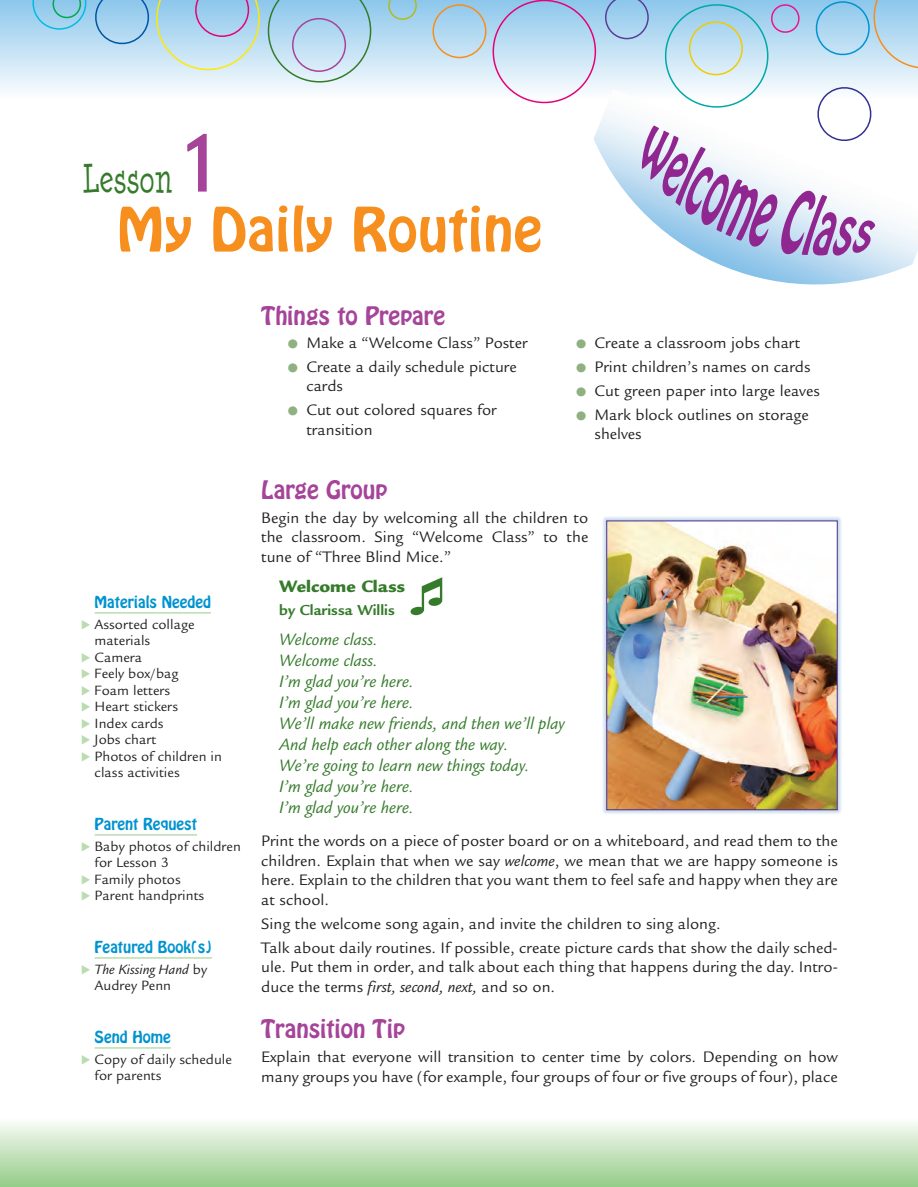
<style>
.page{position:relative;width:918px;height:1187px;background:#fff}
.page>*{position:absolute;margin:0;border:0;box-sizing:border-box;transform-origin:0 0}
.t1{font:700 90px "Legacy Sans";color:#a54499;scale:.75 1}
.t2{font:54px "Hobo Std";letter-spacing:.01em;color:#f68f1e}
.t3{font:36px "Minya Nouvelle";color:#357b2b;scale:.75 1}
.t4{font:22.5px "Hobo Std";color:#a54499}
.t5{font:italic 18px/21px "Legacy Sans";color:#357b2b}
.t6{font:900 18px "Legacy Sans";color:#357b2b}
.t7{font:16.5px/19.5px "Legacy Sans";color:#231f20}
.t8{font:700 15.75px "Legacy Sans";color:#357b2b}
.t9{font:14.7px/16.5px "Legacy Sans";color:#231f20}
.t10{font:14.7px "Hobo Std";color:#0093d0}
.t11{font:italic 14.7px/16.5px "Legacy Sans";color:#231f20}
.s1{font-style:normal}
.s2{font-style:italic}
</style>
<div class="page">
<div style="left:0;top:1117px;width:917px;height:70px;background:linear-gradient(to bottom,#fdfdfc,#96cc89)"></div>
<div style="left:0;top:0;width:917px;height:99px;background:linear-gradient(to bottom,#8ec5e6,#fcfdfe)"></div>
<div style="left:432px;top:4px;width:54px;height:54px;border:2px solid #f68e1e;border-radius:50%"></div>
<svg style="left:267px;top:0;width:104px;height:83px;background:#b4d7e9"></svg>
<div style="left:292px;top:18px;width:54px;height:54px;border:2px solid #a54499;border-radius:50%"></div>
<svg style="left:31px;top:0;width:229px;height:70px;background:#b1d6ea"></svg>
<svg style="left:385px;top:0;width:32px;height:23px"></svg>
<div style="left:601px;top:516px;width:240px;height:298px;background:#0155a5;opacity:.5"></div>
<img style="left:605px;top:520px;width:232px;height:290px">
<hr style="left:95px;top:612px;width:116px;height:2px;background:#baddb0">
<hr style="left:95px;top:834px;width:102px;height:2px;background:#baddb0">
<hr style="left:95px;top:957px;width:117px;height:2px;background:#baddb0">
<hr style="left:95px;top:1047px;width:76px;height:2px;background:#baddb0">
<img style="left:702px;top:256px;width:214px;height:29px">
<svg style="left:486px;top:0;width:432px;height:256px"></svg>
<h1 class="t1" style="left:182px;top:111px;width:52px">1</h1>
<h2 class="t2" style="left:117px;top:192px;width:426px">My Daily Routine</h2>
<h3 class="t3" style="left:81px;top:157px;width:122px">Lesson</h3>
<h3 class="t4" style="left:261px;top:300px;width:185px">Things to Prepare</h3>
<p class="t7" style="left:306px;top:331px;width:223px;line-height:24px">Make a “Welcome Class” Poster<br>Create a daily schedule picture</p>
<p class="t7" style="left:306px;top:374px;width:192px;line-height:24px">cards<br>Cut out colored squares for</p>
<p class="t7" style="left:306px;top:420px;width:68px">transition</p>
<p class="t7" style="left:594px;top:331px;width:226px;line-height:24px">Create a classroom jobs chart<br>Print children’s names on cards<br>Cut green paper into large leaves<br>Mark block outlines on storage</p>
<p class="t7" style="left:594px;top:425px;width:49px">shelves</p>
<p class="t10" style="left:95px;top:591px;width:118px">Materials Needed</p>
<p class="t9" style="left:95px;top:616px;width:129px">Assorted collage materials<br>Camera<br>Feely box/bag<br>Foam letters<br>Heart stickers<br>Index cards<br>Jobs chart<br>Photos of children in class activities</p>
<p class="t10" style="left:95px;top:813px;width:104px">Parent Request</p>
<p class="t9" style="left:95px;top:838px;width:148px">Baby photos of children for Lesson 3<br>Family photos<br>Parent handprints</p>
<p class="t10" style="left:95px;top:936px;width:119px">Featured Book(s)</p>
<p class="t11" style="left:95px;top:961px;width:114px">The Kissing Hand <span class="s1">by<br>Audrey Penn</span></p>
<p class="t10" style="left:95px;top:1026px;width:78px">Send Home</p>
<p class="t9" style="left:95px;top:1051px;width:139px">Copy of daily schedule for parents</p>
<h3 class="t4" style="left:261px;top:474px;width:127px">Large Group</h3>
<p class="t7" style="left:261px;top:508px;width:328px;text-align:justify">Begin the day by welcoming all the children to the classroom. Sing “Welcome Class” to the tune of “Three Blind Mice.”</p>
<p class="t6" style="left:279px;top:575px;width:127px">Welcome Class</p>
<p class="t8" style="left:279px;top:601px;width:117px">by Clarissa Willis</p>
<p class="t5" style="left:279px;top:629px;width:287px">Welcome class.<br>Welcome class.<br>I’m glad you’re here.<br>I’m glad you’re here.<br>We’ll make new friends, and then we’ll play<br>And help each other along the way.<br>We’re going to learn new things today.<br>I’m glad you’re here.<br>I’m glad you’re here.</p>
<p class="t7" style="left:261px;top:831px;width:577px;text-align:justify">Print the words on a piece of poster board or on a whiteboard, and read them to the children. Explain that when we say <span class="s2">welcome</span>, we mean that we are happy someone is here. Explain to the children that you want them to feel safe and happy when they are at school.</p>
<p class="t7" style="left:261px;top:912px;width:577px;line-height:24px">Sing the welcome song again, and invite the children to sing along.<br>Talk about daily routines. If possible, create picture cards that show the daily sched-</p>
<p class="t7" style="left:261px;top:957px;width:577px">ule. Put them in order, and talk about each thing that happens during the day. Intro&shy;duce the terms <span class="s2">first, second, next,</span> and so on.</p>
<h3 class="t4" style="left:261px;top:1013px;width:145px">Transition Tip</h3>
<p class="t7" style="left:261px;top:1047px;width:578px">Explain that everyone will transition to center time by colors. Depending on how many groups you have (for example, four groups of four or five groups of four), place</p>
</div>
